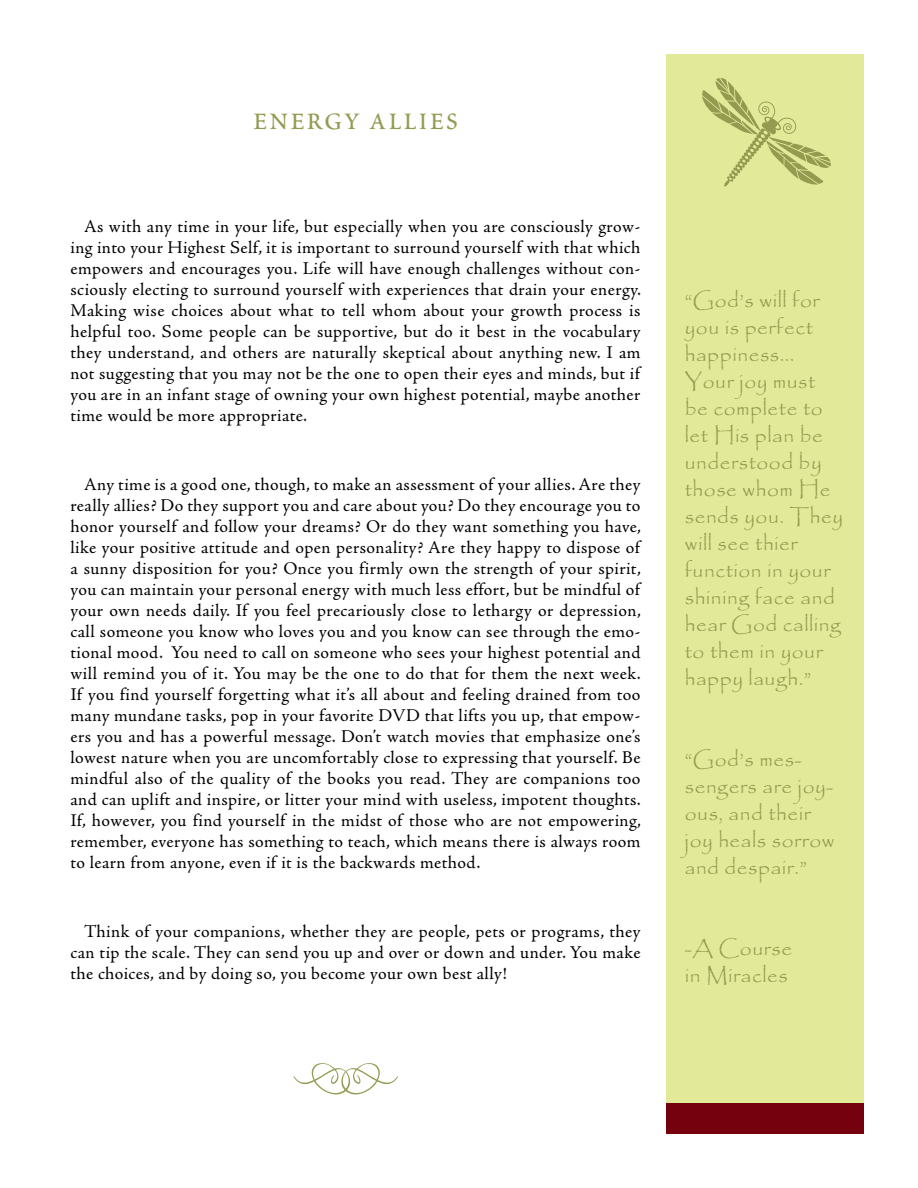
<style>
.page{position:relative;width:918px;height:1188px;background:#fff}
.page>*{position:absolute;margin:0;border:0;box-sizing:border-box;transform-origin:0 0}
.t1{font:36px "Poetica Roman Small Caps";letter-spacing:.025em;color:#949b50}
.t2{font:21px/27px "Papyrus";letter-spacing:.025em;color:#949b50}
.t3{font:18px/21px "Adobe Jenson Pro";letter-spacing:.02em;color:#000;text-align:justify}
</style>
<div class="page">
<div style="left:666px;top:54px;width:198px;height:1080px;background:#e2ea9a"></div>
<div style="left:666px;top:1103px;width:198px;height:31px;background:#75000e"></div>
<svg style="left:702px;top:78px;width:129px;height:109px"></svg>
<svg style="left:294px;top:1063px;width:104px;height:32px"></svg>
<h1 class="t1" style="left:253px;top:105px;width:207px">energy allies</h1>
<p class="t3" style="left:70px;top:216px;width:572px;text-indent:14px">As with any time in your life, but especially when you are consciously grow&shy;ing into your Highest Self, it is important to surround yourself with that which empowers and encourages you. Life will have enough challenges without con&shy;sciously electing to surround yourself with experiences that drain your energy.<br>Making wise choices about what to tell whom about your growth process is helpful too. Some people can be supportive, but do it best in the vocabulary they understand, and others are naturally skeptical about anything new. I am not suggesting that you may not be the one to open their eyes and minds, but if you are in an infant stage of owning your own highest potential, maybe another time would be more appropriate.</p>
<p class="t3" style="left:70px;top:474px;width:572px;text-indent:14px">Any time is a good one, though, to make an assessment of your allies. Are they really allies? Do they support you and care about you? Do they encourage you to honor yourself and follow your dreams? Or do they want something you have, like your positive attitude and open personality? Are they happy to dispose of a sunny disposition for you? Once you firmly own the strength of your spirit, you can maintain your personal energy with much less effort, but be mindful of your own needs daily. If you feel precariously close to lethargy or depression, call someone you know who loves you and you know can see through the emo&shy;tional mood. You need to call on someone who sees your highest potential and will remind you of it. You may be the one to do that for them the next week.<br>If you find yourself forgetting what it’s all about and feeling drained from too many mundane tasks, pop in your favorite DVD that lifts you up, that empow&shy;ers you and has a powerful message. Don’t watch movies that emphasize one’s lowest nature when you are uncomfortably close to expressing that yourself. Be mindful also of the quality of the books you read. They are companions too and can uplift and inspire, or litter your mind with useless, impotent thoughts.<br>If, however, you find yourself in the midst of those who are not empowering, remember, everyone has something to teach, which means there is always room to learn from anyone, even if it is the backwards method.</p>
<p class="t3" style="left:70px;top:921px;width:572px;text-indent:14px">Think of your companions, whether they are people, pets or programs, they can tip the scale. They can send you up and over or down and under. You make the choices, and by doing so, you become your own best ally!</p>
<p class="t2" style="left:685px;top:286px;width:160px">“God’s will for you is perfect happiness...<br>Your joy must be complete to let His plan be understood by those whom He sends you. They will see thier function in your shining face and hear God calling to them in your happy laugh.”</p>
<p class="t2" style="left:685px;top:745px;width:151px">“God’s mes&shy;sengers are joy&shy;ous, and their joy heals sorrow and despair.”</p>
<p class="t2" style="left:685px;top:934px;width:109px">-A Course in Miracles</p>
</div>
